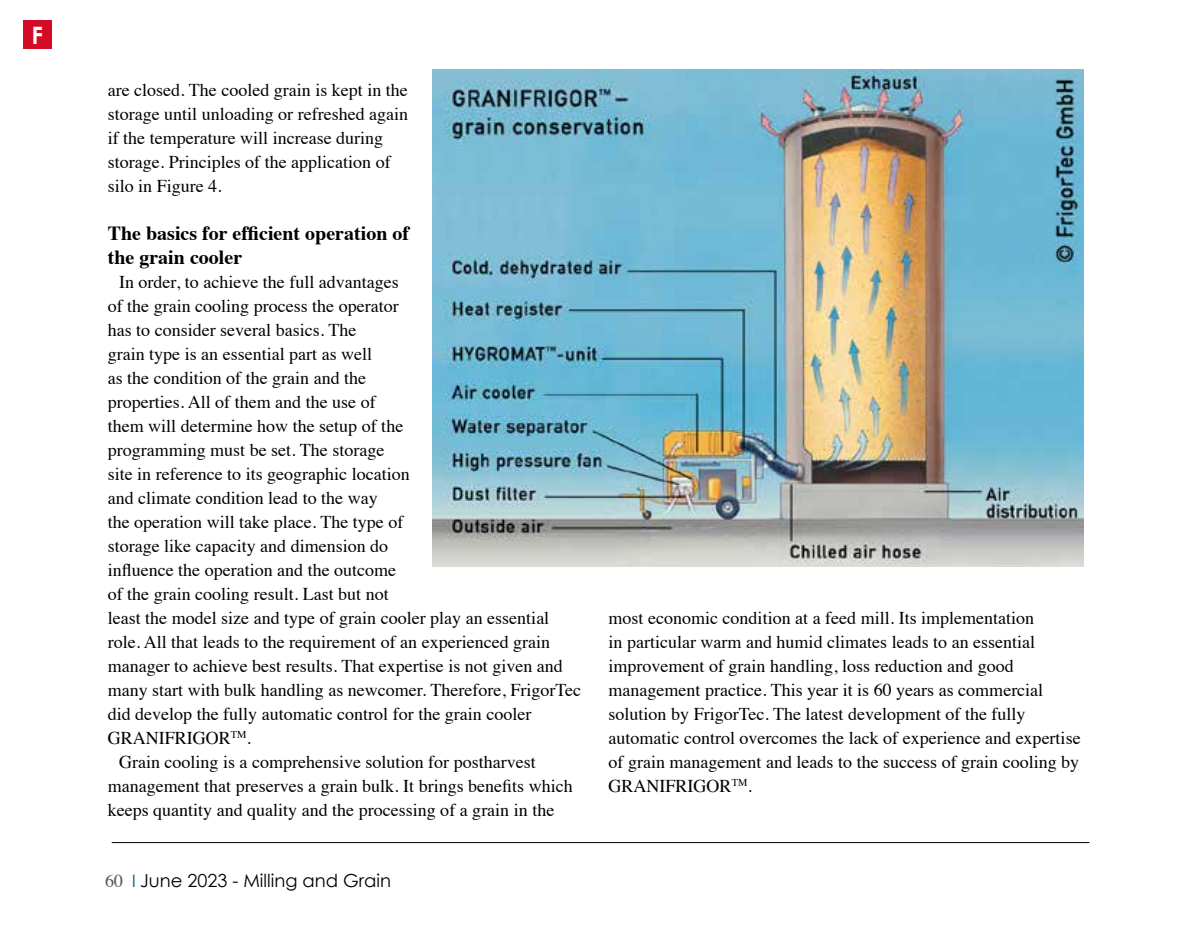
<style>
.page{position:relative;width:1191px;height:928px;background:#fff}
.page>*{position:absolute;margin:0;border:0;box-sizing:border-box;transform-origin:0 0}
.t1{font:700 24px "Century Gothic Pro";color:#fff}
.t2{font:700 20px/24px "Times";color:#000}
.t3{font:18px/24px "Times";color:#000}
.t4{font:18px "Century Gothic";color:#000}
.s1{font-family:"Times";color:#565655}
.s2{font-family:"Times";color:#00557e}
</style>
<div class="page">
<img style="left:433px;top:69px;width:650px;height:497px">
<hr style="left:112px;top:842px;width:977px;height:1px;background:#000">
<div style="left:23px;top:21px;width:28px;height:28px;background:#d30a25"></div>
<h1 class="t1" style="left:31px;top:20px;width:13px">F</h1>
<p class="t3" style="left:108px;top:76px;width:302px">are closed. The cooled grain is kept in the storage until unloading or refreshed again if the temperature will increase during storage. Principles of the application of silo in Figure 4.</p>
<p class="t2" style="left:108px;top:219px;width:303px">The basics for efficient operation of the grain cooler</p>
<p class="t3" style="left:119px;top:268px;width:281px">In order, to achieve the full advantages</p>
<p class="t3" style="left:108px;top:292px;width:292px">of the grain cooling process the operator</p>
<p class="t3" style="left:108px;top:316px;width:250px">has to consider several basics. The</p>
<p class="t3" style="left:108px;top:340px;width:266px">grain type is an essential part as well</p>
<p class="t3" style="left:108px;top:364px;width:260px">as the condition of the grain and the</p>
<p class="t3" style="left:108px;top:388px;width:269px">properties. All of them and the use of</p>
<p class="t3" style="left:108px;top:412px;width:297px">them will determine how the setup of the</p>
<p class="t3" style="left:108px;top:436px;width:278px">programming must be set. The storage</p>
<p class="t3" style="left:108px;top:460px;width:303px">site in reference to its geographic location</p>
<p class="t3" style="left:108px;top:484px;width:271px">and climate condition lead to the way</p>
<p class="t3" style="left:108px;top:508px;width:297px">the operation will take place. The type of</p>
<p class="t3" style="left:108px;top:532px;width:282px">storage like capacity and dimension do</p>
<p class="t3" style="left:108px;top:556px;width:290px">influence the operation and the outcome</p>
<p class="t3" style="left:108px;top:580px;width:282px">of the grain cooling result. Last but not</p>
<p class="t3" style="left:108px;top:604px;width:443px">least the model size and type of grain cooler play an essential</p>
<p class="t3" style="left:108px;top:628px;width:444px">role. All that leads to the requirement of an experienced grain</p>
<p class="t3" style="left:108px;top:652px;width:457px">manager to achieve best results. That expertise is not given and</p>
<p class="t3" style="left:108px;top:676px;width:475px">many start with bulk handling as newcomer. Therefore, FrigorTec</p>
<p class="t3" style="left:108px;top:700px;width:425px">did develop the fully automatic control for the grain cooler</p>
<p class="t3" style="left:108px;top:724px;width:145px">GRANIFRIGOR<sup>TM</sup>.</p>
<p class="t3" style="left:119px;top:748px;width:418px">Grain cooling is a comprehensive solution for postharvest</p>
<p class="t3" style="left:108px;top:772px;width:466px">management that preserves a grain bulk. It brings benefits which</p>
<p class="t3" style="left:108px;top:796px;width:448px">keeps quantity and quality and the processing of a grain in the</p>
<p class="t4" style="left:105px;top:869px;width:287px"><span class="s1">60</span> <span class="s2">|</span> June 2023 - Milling and Grain</p>
<p class="t3" style="left:608px;top:604px;width:473px">most economic condition at a feed mill. Its implementation<br>in particular warm and humid climates leads to an essential improvement of grain handling, loss reduction and good management practice. This year it is 60 years as commercial solution by FrigorTec. The latest development of the fully automatic control overcomes the lack of experience and expertise of grain management and leads to the success of grain cooling by GRANIFRIGOR<sup>TM</sup>.</p>
</div>
